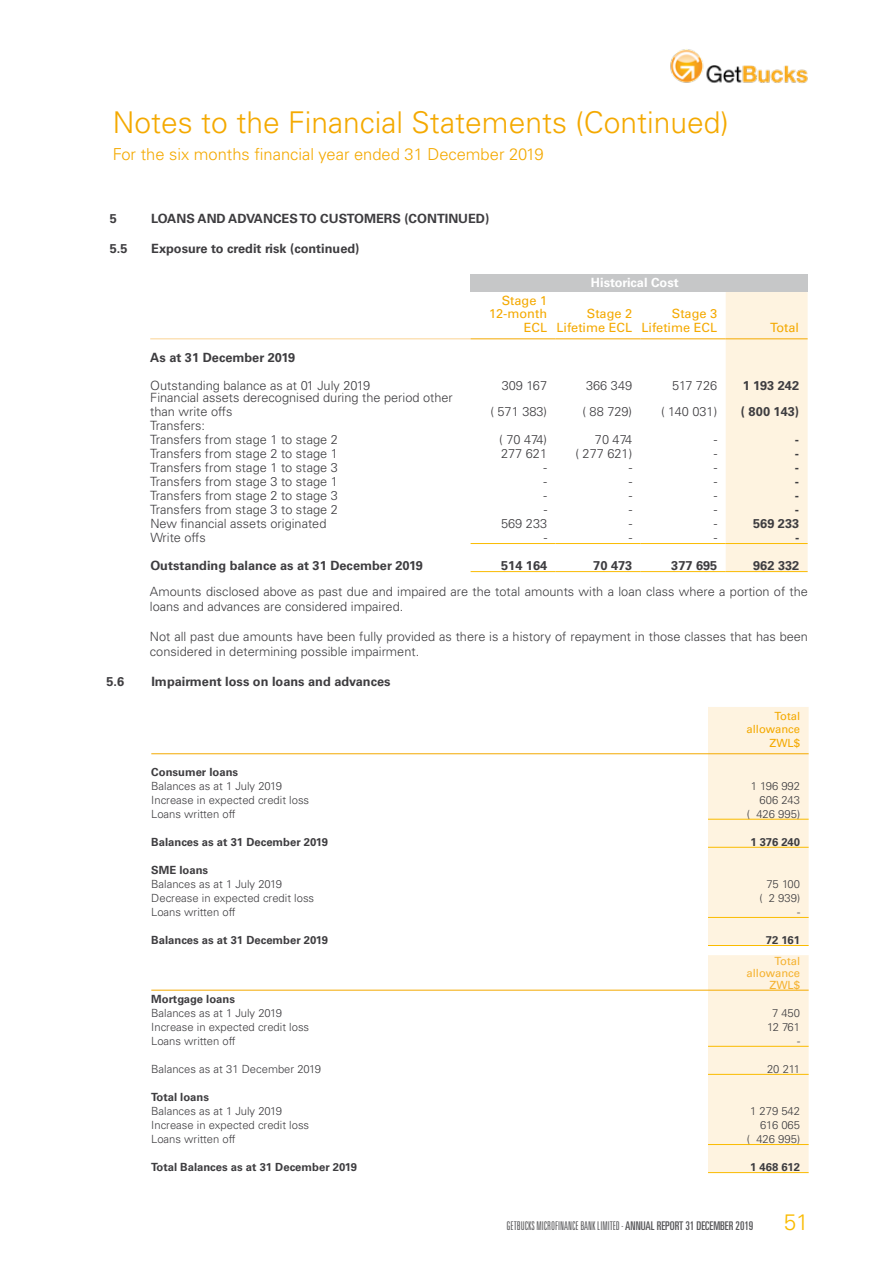
<style>
.page{position:relative;width:893px;height:1263px;background:#fff}
.page>*{position:absolute;margin:0;border:0;box-sizing:border-box;transform-origin:0 0}
.t1{font:300 30px "Univers";color:#f4a900}
.t2{font:300 22.5px "Univers";color:#fabb00}
.t3{font:300 16.5px "Univers";color:#f4a900}
.t4{font:300 12.75px/15px "Univers";color:#3e3d40}
.t5{font:700 12.75px "Univers";color:#3e3d40}
.t6{font:12.75px/13.5px "Univers";color:#f4a900;text-align:right}
.t7{font:700 12.75px "Univers";color:#fff}
.t8{font:300 ultra-condensed 12px "Univers";color:#58585a}
.t9{font:300 11.25px "Univers";color:#3e3d40}
.t10{font:700 11.25px "Univers";color:#3e3d40}
.t11{font:11.25px/13.5px "Univers";color:#f4a900;text-align:right}
.t12{font:11.25px/12px "Univers";color:#f5b230;text-align:right}
.s1{font-weight:400}
</style>
<div class="page">
<img style="left:670px;top:49px;width:138px;height:35px">
<div style="left:471px;top:275px;width:337px;height:17px;background:#c6c7c8"></div>
<div style="left:726px;top:292px;width:82px;height:279px;background:#fef3e0"></div>
<hr style="left:471px;top:543px;width:85px;height:1px;background:#fabb00">
<hr style="left:556px;top:543px;width:85px;height:1px;background:#fabb00">
<hr style="left:641px;top:543px;width:85px;height:1px;background:#fabb00">
<hr style="left:726px;top:543px;width:82px;height:1px;background:#fabb00">
<hr style="left:471px;top:571px;width:85px;height:1px;background:#fabb00">
<hr style="left:556px;top:571px;width:85px;height:1px;background:#fabb00">
<hr style="left:641px;top:571px;width:85px;height:1px;background:#fabb00">
<hr style="left:726px;top:571px;width:82px;height:1px;background:#fabb00">
<hr style="left:150px;top:338px;width:321px;height:1px;background:#fbd494">
<hr style="left:471px;top:338px;width:85px;height:1px;background:#f4a900">
<hr style="left:556px;top:338px;width:85px;height:1px;background:#f4a900">
<hr style="left:641px;top:338px;width:85px;height:1px;background:#f4a900">
<hr style="left:726px;top:338px;width:82px;height:1px;background:#f4a900">
<div style="left:708px;top:707px;width:101px;height:465px;background:#fef3e0"></div>
<hr style="left:708px;top:819px;width:101px;height:1px;background:#fabb00">
<hr style="left:708px;top:917px;width:101px;height:1px;background:#fabb00">
<hr style="left:708px;top:847px;width:101px;height:1px;background:#fabb00">
<hr style="left:708px;top:945px;width:101px;height:1px;background:#fabb00">
<hr style="left:708px;top:1046px;width:101px;height:1px;background:#fabb00">
<hr style="left:708px;top:1144px;width:101px;height:1px;background:#fabb00">
<hr style="left:708px;top:1074px;width:101px;height:1px;background:#fabb00">
<hr style="left:708px;top:1172px;width:101px;height:1px;background:#fabb00">
<hr style="left:151px;top:753px;width:557px;height:1px;background:#f4a900">
<hr style="left:708px;top:753px;width:101px;height:1px;background:#f4a900">
<hr style="left:151px;top:990px;width:557px;height:1px;background:#f4a900">
<hr style="left:708px;top:990px;width:101px;height:1px;background:#f4a900">
<h1 class="t1" style="left:113px;top:104px;width:617px">Notes to the Financial Statements (Continued)</h1>
<p class="t3" style="left:113px;top:144px;width:432px">For the six months financial year ended 31 December 2019</p>
<p class="t5" style="left:110px;top:211px;width:9px">5</p>
<p class="t5" style="left:151px;top:211px;width:340px">LOANS AND ADVANCES TO CUSTOMERS (CONTINUED)</p>
<p class="t5" style="left:110px;top:241px;width:19px">5.5</p>
<p class="t5" style="left:151px;top:241px;width:210px">Exposure to credit risk (continued)</p>
<p class="t6" style="left:489px;top:293px;width:59px">Stage 1<br>12-month<br>ECL</p>
<p class="t7" style="left:591px;top:275px;width:89px">Historical Cost</p>
<p class="t6" style="left:556px;top:307px;width:77px">Stage 2<br>Lifetime ECL</p>
<p class="t6" style="left:641px;top:307px;width:77px">Stage 3<br>Lifetime ECL</p>
<p class="t6" style="left:770px;top:320px;width:30px">Total</p>
<p class="t5" style="left:150px;top:350px;width:147px">As at 31 December 2019</p>
<p class="t4" style="left:150px;top:378px;width:221px">Outstanding balance as at 01 July 2019</p>
<p class="t4" style="left:502px;top:378px;width:47px">309 167</p>
<p class="t4" style="left:586px;top:378px;width:48px">366 349</p>
<p class="t4" style="left:672px;top:378px;width:47px">517 726</p>
<p class="t5" style="left:743px;top:378px;width:58px">1 193 242</p>
<p class="t4" style="left:150px;top:391px;width:304px;line-height:13.5px">Financial assets derecognised during the period other than write offs</p>
<p class="t4" style="left:490px;top:404px;width:58px">( 571 383)</p>
<p class="t4" style="left:583px;top:404px;width:51px">( 88 729)</p>
<p class="t4" style="left:661px;top:404px;width:58px">( 140 031)</p>
<p class="t5" style="left:741px;top:404px;width:60px">( 800 143)</p>
<p class="t4" style="left:150px;top:418px;width:189px;line-height:14.1px">Transfers:<br>Transfers from stage 1 to stage 2</p>
<p class="t4" style="left:499px;top:432px;width:49px">( 70 474)</p>
<p class="t4" style="left:595px;top:432px;width:39px">70 474</p>
<p class="t4" style="left:714px;top:432px;width:5px">-</p>
<p class="t5" style="left:795px;top:432px;width:6px">-</p>
<p class="t4" style="left:150px;top:446px;width:189px">Transfers from stage 2 to stage 1</p>
<p class="t4" style="left:501px;top:446px;width:48px">277 621</p>
<p class="t4" style="left:575px;top:446px;width:58px">( 277 621)</p>
<p class="t4" style="left:714px;top:446px;width:5px">-</p>
<p class="t5" style="left:795px;top:446px;width:6px">-</p>
<p class="t4" style="left:150px;top:460px;width:189px">Transfers from stage 1 to stage 3</p>
<p class="t4" style="left:544px;top:460px;width:5px">-</p>
<p class="t4" style="left:629px;top:460px;width:5px">-</p>
<p class="t4" style="left:714px;top:460px;width:5px">-</p>
<p class="t5" style="left:795px;top:460px;width:6px">-</p>
<p class="t4" style="left:150px;top:474px;width:189px">Transfers from stage 3 to stage 1</p>
<p class="t4" style="left:544px;top:474px;width:5px">-</p>
<p class="t4" style="left:629px;top:474px;width:5px">-</p>
<p class="t4" style="left:714px;top:474px;width:5px">-</p>
<p class="t5" style="left:795px;top:474px;width:6px">-</p>
<p class="t4" style="left:150px;top:488px;width:189px">Transfers from stage 2 to stage 3</p>
<p class="t4" style="left:544px;top:488px;width:5px">-</p>
<p class="t4" style="left:629px;top:488px;width:5px">-</p>
<p class="t4" style="left:714px;top:488px;width:5px">-</p>
<p class="t5" style="left:795px;top:488px;width:6px">-</p>
<p class="t4" style="left:150px;top:502px;width:189px">Transfers from stage 3 to stage 2</p>
<p class="t4" style="left:544px;top:502px;width:5px">-</p>
<p class="t4" style="left:629px;top:502px;width:5px">-</p>
<p class="t4" style="left:714px;top:502px;width:5px">-</p>
<p class="t5" style="left:795px;top:502px;width:6px">-</p>
<p class="t4" style="left:150px;top:516px;width:178px">New financial assets originated</p>
<p class="t4" style="left:501px;top:516px;width:48px">569 233</p>
<p class="t4" style="left:629px;top:516px;width:5px">-</p>
<p class="t4" style="left:714px;top:516px;width:5px">-</p>
<p class="t5" style="left:753px;top:516px;width:48px">569 233</p>
<p class="t4" style="left:150px;top:530px;width:57px">Write offs</p>
<p class="t4" style="left:544px;top:530px;width:5px">-</p>
<p class="t4" style="left:629px;top:530px;width:5px">-</p>
<p class="t4" style="left:714px;top:530px;width:5px">-</p>
<p class="t5" style="left:795px;top:530px;width:6px">-</p>
<p class="t5" style="left:150px;top:558px;width:274px">Outstanding balance as at 31 December 2019</p>
<p class="t5" style="left:501px;top:558px;width:48px">514 164</p>
<p class="t5" style="left:593px;top:558px;width:40px">70 473</p>
<p class="t5" style="left:671px;top:558px;width:48px">377 695</p>
<p class="t5" style="left:753px;top:558px;width:48px">962 332</p>
<p class="t4" style="left:150px;top:584px;width:660px">Amounts disclosed above as past due and impaired are the total amounts with a loan class where a portion of the loans and advances are considered impaired.</p>
<p class="t4" style="left:150px;top:629px;width:660px">Not all past due amounts have been fully provided as there is a history of repayment in those classes that has been considered in determining possible impairment.</p>
<p class="t5" style="left:106px;top:674px;width:19px">5.6</p>
<p class="t5" style="left:151px;top:674px;width:241px">Impairment loss on loans and advances</p>
<p class="t11" style="left:747px;top:709px;width:55px">Total allowance<br>ZWL$</p>
<p class="t10" style="left:151px;top:765px;width:88px">Consumer loans</p>
<p class="t9" style="left:151px;top:779px;width:132px">Balances as at 1 July 2019</p>
<p class="t9" style="left:751px;top:779px;width:51px">1 196 992</p>
<p class="t9" style="left:151px;top:793px;width:159px">Increase in expected credit loss</p>
<p class="t9" style="left:759px;top:793px;width:42px">606 243</p>
<p class="t9" style="left:151px;top:807px;width:86px">Loans written off</p>
<p class="t9" style="left:747px;top:807px;width:55px">( 426 995)</p>
<p class="t10" style="left:151px;top:835px;width:178px">Balances as at 31 December 2019</p>
<p class="t10" style="left:750px;top:835px;width:51px">1 376 240</p>
<p class="t10" style="left:151px;top:863px;width:58px">SME loans</p>
<p class="t9" style="left:151px;top:877px;width:132px">Balances as at 1 July 2019</p>
<p class="t9" style="left:766px;top:877px;width:35px">75 100</p>
<p class="t9" style="left:151px;top:891px;width:164px">Decrease in expected credit loss</p>
<p class="t9" style="left:759px;top:891px;width:42px">( 2 939)</p>
<p class="t9" style="left:151px;top:905px;width:86px">Loans written off</p>
<p class="t9" style="left:797px;top:905px;width:5px">-</p>
<p class="t10" style="left:151px;top:934px;width:178px">Balances as at 31 December 2019</p>
<p class="t10" style="left:766px;top:934px;width:36px">72 161</p>
<p class="t12" style="left:747px;top:955px;width:55px">Total allowance<br>ZWL$</p>
<p class="t10" style="left:151px;top:992px;width:85px">Mortgage loans</p>
<p class="t9" style="left:151px;top:1006px;width:132px">Balances as at 1 July 2019</p>
<p class="t9" style="left:772px;top:1006px;width:30px">7 450</p>
<p class="t9" style="left:151px;top:1020px;width:159px">Increase in expected credit loss</p>
<p class="t9" style="left:767px;top:1020px;width:34px">12 761</p>
<p class="t9" style="left:151px;top:1034px;width:86px">Loans written off</p>
<p class="t9" style="left:797px;top:1034px;width:5px">-</p>
<p class="t9" style="left:151px;top:1062px;width:171px">Balances as at 31 December 2019</p>
<p class="t9" style="left:767px;top:1062px;width:35px">20 211</p>
<p class="t10" style="left:151px;top:1090px;width:59px">Total loans</p>
<p class="t9" style="left:151px;top:1104px;width:132px">Balances as at 1 July 2019</p>
<p class="t9" style="left:750px;top:1104px;width:52px">1 279 542</p>
<p class="t9" style="left:151px;top:1118px;width:159px">Increase in expected credit loss</p>
<p class="t9" style="left:760px;top:1118px;width:42px">616 065</p>
<p class="t9" style="left:151px;top:1132px;width:86px">Loans written off</p>
<p class="t9" style="left:747px;top:1132px;width:55px">( 426 995)</p>
<p class="t10" style="left:151px;top:1161px;width:207px">Total Balances as at 31 December 2019</p>
<p class="t10" style="left:750px;top:1161px;width:52px">1 468 612</p>
<p class="t8" style="left:507px;top:1219px;width:248px">GETBUCKS MICROFINANCE BANK LIMITED - <span class="s1">ANNUAL REPORT 31 DECEMBER 2019</span></p>
<h2 class="t2" style="left:784px;top:1208px;width:27px">51</h2>
</div>
